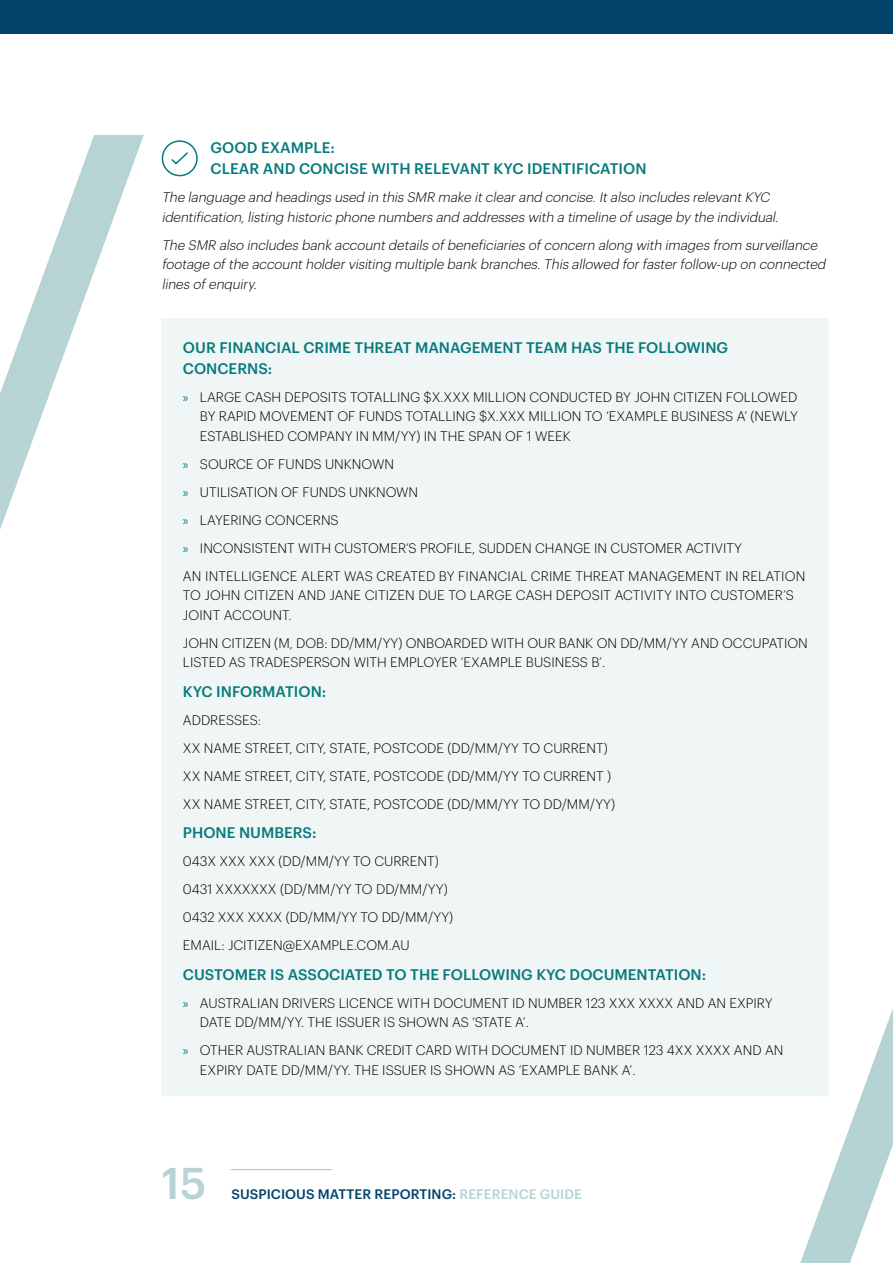
<style>
.page{position:relative;width:893px;height:1263px;background:#fff}
.page>*{position:absolute;margin:0;border:0;box-sizing:border-box;transform-origin:0 0}
.t1{font:500 43.5px "Graphik";color:#b7d3d3}
.t2{font:500 15px/21px "Graphik";color:#067a7c}
.BODY{font:300 13.5px/19.5px "Graphik";color:#000}
.t3{font:italic 300 13.5px/19.5px "Graphik";color:#000}
.t4{font:500 13.5px "Graphik";letter-spacing:.005em;color:#01426a}
.s1{font-family:"Myriad Pro";font-weight:400;color:#067a7c}
.s2{color:#b6d3d4}
</style>
<div class="page">
<svg style="left:0;top:135px;width:144px;height:395px"></svg>
<svg style="left:800px;top:1009px;width:93px;height:254px"></svg>
<hr style="left:230px;top:1169px;width:102px;height:1px;background:#beb7b1">
<div style="left:0;top:0;width:893px;height:33px;background:#01426a"></div>
<div style="left:162px;top:319px;width:667px;height:777px;background:#f0f6f6"></div>
<svg style="left:161px;top:140px;width:37px;height:37px"></svg>
<h3 class="t2" style="left:210px;top:136px;width:438px">GOOD EXAMPLE:<br>CLEAR AND CONCISE WITH RELEVANT KYC IDENTIFICATION</h3>
<p class="t3" style="left:162px;top:187px;width:621px">The language and headings used in this SMR make itclearand concise.Italso includes relevantKYC identification,listing historic phone numbers and addresses with a timeline ofusage by the individual.</p>
<p class="t3" style="left:162px;top:234px;width:668px">The SMR also includes bank accountdetails ofbeneficiaries ofconcern along with images from surveillance footage ofthe accountholdervisiting multiple bank branches.This allowed forfasterfollow-up on connected lines ofenquiry.</p>
<h3 class="t2" style="left:183px;top:335px;width:547px">OUR FINANCIAL CRIME THREAT MANAGEMENT TEAM HAS THE FOLLOWING<br>CONCERNS:</h3>
<p class="BODY" style="left:200px;top:386px;width:600px;text-align:justify;text-indent:-17px"><span class="s1">»</span> LARGE CASH DEPOSITS TOTALLING $X.XXX MILLION CONDUCTED BY JOHN CITIZEN FOLLOWED BY RAPID MOVEMENT OF FUNDS TOTALLING $X.XXX MILLION TO ‘EXAMPLE BUSINESS A’ (NEWLY ESTABLISHED COMPANY IN MM/YY) IN THE SPAN OF 1 WEEK</p>
<p class="BODY" style="left:183px;top:453px;width:213px"><span class="s1">»</span> SOURCE OF FUNDS UNKNOWN</p>
<p class="BODY" style="left:183px;top:481px;width:237px"><span class="s1">»</span> UTILISATION OF FUNDS UNKNOWN</p>
<p class="BODY" style="left:183px;top:509px;width:157px"><span class="s1">»</span> LAYERING CONCERNS</p>
<p class="BODY" style="left:183px;top:537px;width:560px"><span class="s1">»</span> INCONSISTENT WITH CUSTOMER’S PROFILE, SUDDEN CHANGE IN CUSTOMER ACTIVITY</p>
<p class="BODY" style="left:183px;top:565px;width:624px">AN INTELLIGENCE ALERT WAS CREATED BY FINANCIAL CRIME THREAT MANAGEMENT IN RELATION<br>TO JOHN CITIZEN AND JANE CITIZEN DUE TO LARGE CASH DEPOSIT ACTIVITY INTO CUSTOMER’S<br>JOINT ACCOUNT.</p>
<p class="BODY" style="left:183px;top:632px;width:626px">JOHN CITIZEN (M, DOB: DD/MM/YY) ONBOARDED WITH OUR BANK ON DD/MM/YY AND OCCUPATION<br>LISTED AS TRADESPERSON WITH EMPLOYER ‘EXAMPLE BUSINESS B’.</p>
<h3 class="t2" style="left:183px;top:679px;width:145px">KYC INFORMATION:</h3>
<p class="BODY" style="left:183px;top:709px;width:80px">ADDRESSES:</p>
<p class="BODY" style="left:183px;top:737px;width:426px">XX NAME STREET, CITY, STATE, POSTCODE (DD/MM/YY TO CURRENT)</p>
<p class="BODY" style="left:183px;top:765px;width:430px">XX NAME STREET, CITY, STATE, POSTCODE (DD/MM/YY TO CURRENT )</p>
<p class="BODY" style="left:183px;top:793px;width:434px">XX NAME STREET, CITY, STATE, POSTCODE (DD/MM/YY TO DD/MM/YY)</p>
<h3 class="t2" style="left:183px;top:821px;width:135px">PHONE NUMBERS:</h3>
<p class="BODY" style="left:183px;top:850px;width:257px">043X XXX XXX (DD/MM/YY TO CURRENT)</p>
<p class="BODY" style="left:183px;top:878px;width:266px">0431 XXXXXXX (DD/MM/YY TO DD/MM/YY)</p>
<p class="BODY" style="left:183px;top:906px;width:272px">0432 XXX XXXX (DD/MM/YY TO DD/MM/YY)</p>
<p class="BODY" style="left:183px;top:934px;width:228px">EMAIL: JCITIZEN@EXAMPLE.COM.AU</p>
<h3 class="t2" style="left:183px;top:962px;width:525px">CUSTOMER IS ASSOCIATED TO THE FOLLOWING KYC DOCUMENTATION:</h3>
<p class="BODY" style="left:200px;top:992px;width:574px;text-indent:-17px"><span class="s1">»</span> AUSTRALIAN DRIVERS LICENCE WITH DOCUMENT ID NUMBER 123 XXX XXXX AND AN EXPIRY<br>DATE DD/MM/YY. THE ISSUER IS SHOWN AS ‘STATE A’.</p>
<p class="BODY" style="left:200px;top:1039px;width:585px;text-indent:-17px"><span class="s1">»</span> OTHER AUSTRALIAN BANK CREDIT CARD WITH DOCUMENT ID NUMBER 123 4XX XXXX AND AN<br>EXPIRY DATE DD/MM/YY. THE ISSUER IS SHOWN AS ‘EXAMPLE BANK A’.</p>
<h1 class="t1" style="left:162px;top:1150px;width:46px">15</h1>
<p class="t4" style="left:231px;top:1184px;width:352px">SUSPICIOUS MATTER REPORTING: <span class="s2">REFERENCE GUIDE</span></p>
</div>
